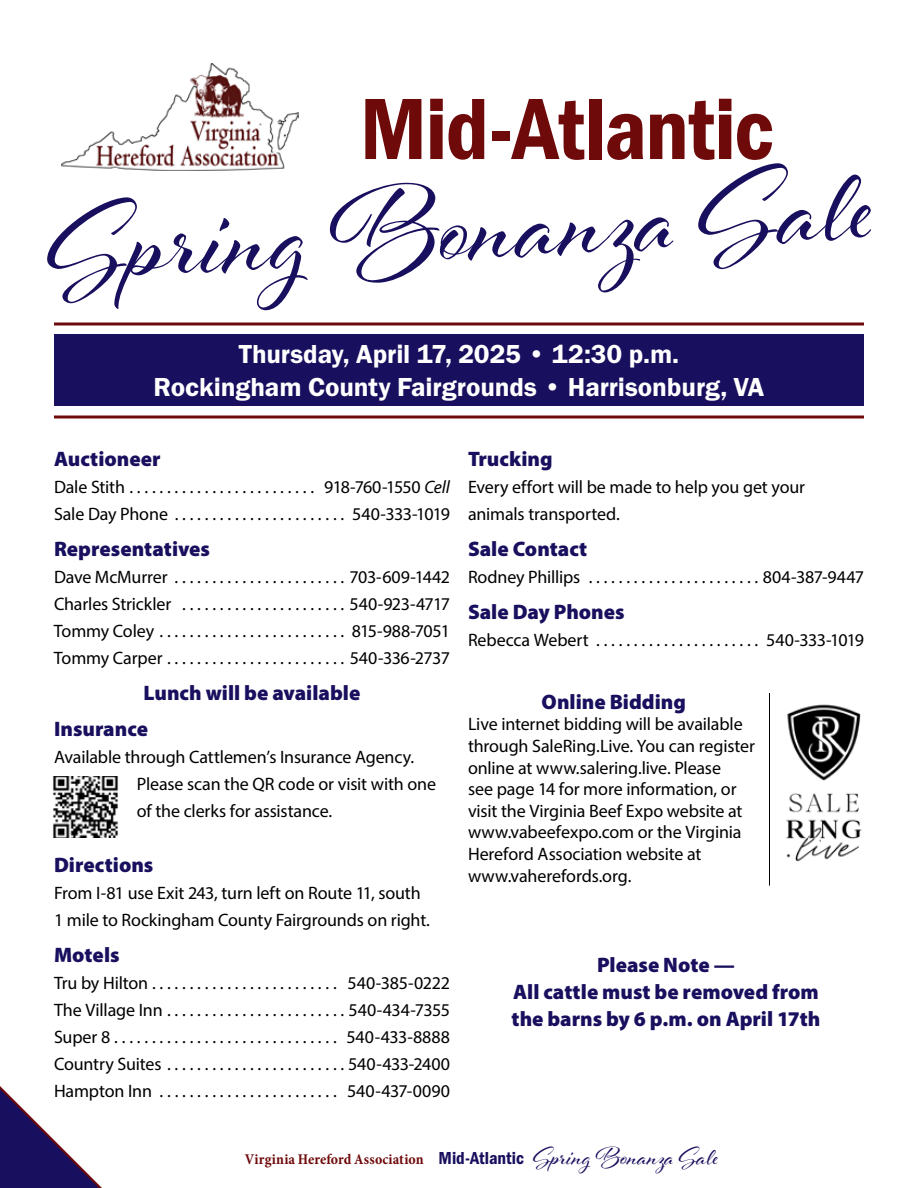
<style>
.page{position:relative;width:918px;height:1188px;background:#fff}
.page>*{position:absolute;margin:0;border:0;box-sizing:border-box;transform-origin:0 0}
.t1{font:120px "Al Fresco";color:#180f5e}
.t2{font:90px "Franklin Gothic URW Con Dem";letter-spacing:-.015em;color:#6f0a0b}
.t3{font:27px/32.4px "Franklin Gothic URW Dem";letter-spacing:-.005em;color:#fff;text-align:center}
.t4{font:900 21px/27px "Myriad Pro";color:#180f5e}
.t5{font:18px/27px "Myriad Pro";letter-spacing:-.01em;color:#000}
.t6{font:700 condensed 15px "Minion Pro";letter-spacing:.005em;color:#6f0a0b}
.s1{font-style:italic}
.s2{font-family:"Franklin Gothic URW Con Dem";font-weight:400;font-stretch:normal;font-size:18px;color:#180f5e}
.s3{font-family:"Al Fresco";font-weight:400;font-stretch:normal;font-size:27px;color:#180f5e}
</style>
<div class="page">
<div style="left:54px;top:334px;width:810px;height:72px;background:#180f5e"></div>
<svg style="left:54px;top:322px;width:810px;height:4px;background:#924747"></svg>
<hr style="left:54px;top:416px;width:810px;height:2px;background:#6f0a0b">
<img style="left:786px;top:704px;width:76px;height:158px">
<img style="left:61px;top:64px;width:238px;height:106px">
<img style="left:53px;top:776px;width:65px;height:62px">
<hr style="left:769px;top:693px;width:1px;height:193px;background:#000">
<svg style="left:0;top:1086px;width:102px;height:102px"></svg>
<h2 class="t2" style="left:360px;top:69px;width:416px">Mid-Atlantic</h2>
<h1 class="t1" style="left:42px;top:168px;width:829px;rotate:-3deg">Spring Bonanza Sale</h1>
<h3 class="t3" style="left:154px;top:338px;width:612px">Thursday, April 17, 2025 • 12:30 p.m.<br>Rockingham County Fairgrounds • Harrisonburg, VA</h3>
<p class="t4" style="left:54px;top:444px;width:108px">Auctioneer</p>
<p class="t5" style="left:54px;top:473px;width:397px">Dale Stith . . . . . . . . . . . . . . . . . . . . . . . . . 918-760-1550 <span class="s1">Cell<br></span>Sale Day Phone . . . . . . . . . . . . . . . . . . . . . . . 540-333-1019</p>
<p class="t4" style="left:54px;top:534px;width:158px">Representatives</p>
<p class="t5" style="left:54px;top:563px;width:398px;text-align:justify">Dave McMurrer . . . . . . . . . . . . . . . . . . . . . . 703-609-1442<br>Charles Strickler . . . . . . . . . . . . . . . . . . . . . 540-923-4717<br>Tommy Coley . . . . . . . . . . . . . . . . . . . . . . . . . 815-988-7051<br>Tommy Carper . . . . . . . . . . . . . . . . . . . . . . . 540-336-2737</p>
<p class="t4" style="left:54px;top:674px;width:308px;line-height:36px;text-indent:90px">Lunch will be available<br>Insurance</p>
<p class="t5" style="left:137px;top:743px;width:301px;text-indent:-83px">Available through Cattlemen’s Insurance Agency.<br>Please scan the QR code or visit with one of the clerks for assistance.</p>
<p class="t4" style="left:54px;top:851px;width:101px">Directions</p>
<p class="t5" style="left:54px;top:879px;width:376px">From I-81 use Exit 243, turn left on Route 11, south<br>1 mile to Rockingham County Fairgrounds on right.</p>
<p class="t4" style="left:54px;top:941px;width:67px">Motels</p>
<p class="t5" style="left:54px;top:969px;width:397px;text-align:justify">Tru by Hilton . . . . . . . . . . . . . . . . . . . . . . . . . 540-385-0222<br>The Village Inn . . . . . . . . . . . . . . . . . . . . . . . 540-434-7355<br>Super 8 . . . . . . . . . . . . . . . . . . . . . . . . . . . . . . 540-433-8888<br>Country Suites . . . . . . . . . . . . . . . . . . . . . . . 540-433-2400<br>Hampton Inn . . . . . . . . . . . . . . . . . . . . . . . . 540-437-0090</p>
<p class="t4" style="left:468px;top:444px;width:86px">Trucking</p>
<p class="t5" style="left:468px;top:473px;width:339px">Every effort will be made to help you get your animals transported.</p>
<p class="t4" style="left:468px;top:534px;width:121px">Sale Contact</p>
<p class="t5" style="left:468px;top:563px;width:397px">Rodney Phillips . . . . . . . . . . . . . . . . . . . . . . 804-387-9447</p>
<p class="t4" style="left:468px;top:597px;width:158px">Sale Day Phones</p>
<p class="t5" style="left:468px;top:626px;width:397px">Rebecca Webert . . . . . . . . . . . . . . . . . . . . . . 540-333-1019</p>
<p class="t4" style="left:542px;top:687px;width:146px">Online Bidding</p>
<p class="t5" style="left:468px;top:713px;width:288px;line-height:21.6px">Live internet bidding will be available through SaleRing.Live. You can register online at www.salering.live. Please<br>see page 14 for more information, or visit the Virginia Beef Expo website at www.vabeefexpo.com or the Virginia Hereford Association website at www.vaherefords.org.</p>
<p class="t4" style="left:511px;top:950px;width:311px;text-align:center">Please Note —<br>All cattle must be removed from the barns by 6 p.m. on April 17th</p>
<p class="t6" style="left:245px;top:1149px;width:475px">Virginia Hereford Association <span class="s2">Mid-Atlantic</span> <span class="s3">Spring Bonanza Sale</span></p>
</div>
